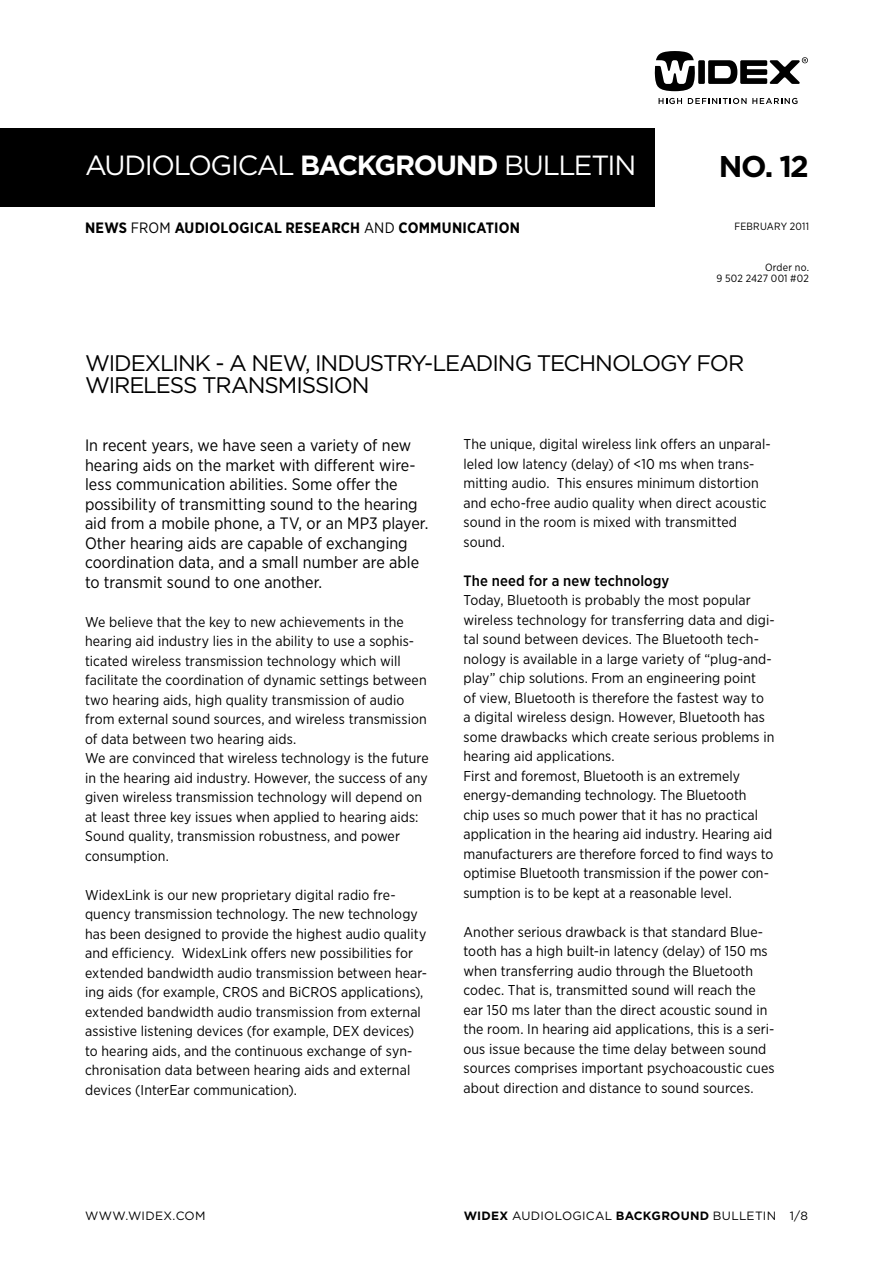
<style>
.page{position:relative;width:893px;height:1263px;background:#fff}
.page>*{position:absolute;margin:0;border:0;box-sizing:border-box;transform-origin:0 0}
.t1{font:700 30px "Gotham";color:#000}
.t2{font:27.75px "Gotham";letter-spacing:-.05em;color:#fff}
.t3{font:22.5px/22.5px "Gotham";letter-spacing:-.045em;color:#000}
.t4{font:16.5px/19.5px "Gotham Narrow";letter-spacing:-.005em;color:#000}
.t5{font:700 15px "Gotham Narrow";letter-spacing:.015em;color:#000}
.t6{font:500 15px "Gotham Narrow";letter-spacing:.01em;color:#000}
.t7{font:14.25px/19.5px "Gotham Narrow";letter-spacing:.005em;color:#000}
.t8{font:12px "Gotham";letter-spacing:.025em;color:#000}
.t9{font:10.5px/10.5px "Gotham Narrow";letter-spacing:.015em;color:#000;text-align:right}
.s1{font-weight:700}
.s2{font-weight:400}
</style>
<div class="page">
<svg style="left:655px;top:51px;width:40px;height:40px"></svg>
<div style="left:698px;top:60px;width:7px;height:24px;background:#000"></div>
<svg style="left:659px;top:98px;width:23px;height:6px"></svg>
<svg style="left:688px;top:98px;width:109px;height:6px"></svg>
<svg style="left:708px;top:57px;width:100px;height:27px"></svg>
<div style="left:0;top:128px;width:655px;height:78px;background:#000"></div>
<h2 class="t2" style="left:85px;top:148px;width:553px">AUDIOLOGICAL <span class="s1">BACKGROUND</span> BULLETIN</h2>
<p class="t5" style="left:85px;top:218px;width:434px">NEWS <span class="s2">from</span> AUDIOLOGICAL RESEARCH <span class="s2">and</span> COMMUNICATION</p>
<h1 class="t1" style="left:719px;top:147px;width:92px">NO. 12</h1>
<p class="t9" style="left:734px;top:220px;width:76px">february 2011</p>
<p class="t9" style="left:716px;top:262px;width:94px">Order no.<br>9 502 2427 001 #02</p>
<h3 class="t3" style="left:85px;top:351px;width:661px">WIDEXLINK - A N EW, I NDUSTRY-LEADING TECHNOLOGY FOR<br>WIRELESS TRANSMISSION</h3>
<p class="t4" style="left:85px;top:435px;width:345px">In recent years, we have seen a variety of new hearing aids on the market with different wire&shy;less communication abilities. Some offer the possibility of transmitting sound to the hearing aid from a mobile phone, a TV, or an M P3 player.<br>Other hearing aids are capable of exchanging coordination data, and a small number are able to transmit sound to one another.</p>
<p class="t7" style="left:85px;top:612px;width:345px">We believe that the key to new achievements in the hearing aid industry lies in the ability to use a sophis&shy;ticated wireless transmission technology which will facilitate the coordination of dynamic settings between two hearing aids, high quality transmission of audio from external sound sources, and wireless transmission of data between two hearing aids.<br>We are convinced that wireless technology is the future in the hearing aid industry. However, the success of any given wireless transmission technology will depend on at least three key issues when applied to hearing aids:<br>Sound quality, transmission robustness, and power consumption.</p>
<p class="t7" style="left:85px;top:885px;width:344px">WidexLink is our new proprietary digital radio fre&shy;quency transmission technology. The new technology has been designed to provide the highest audio quality and efficiency. WidexLink offers new possibilities for extended bandwidth audio transmission between hear&shy;ing aids (for example, CROS and BiCROS applications), extended bandwidth audio transmission from external assistive listening devices (for example, DEX devices) to hearing aids, and the continuous exchange of syn&shy;chronisation data between hearing aids and external devices (InterEar communication).</p>
<p class="t7" style="left:463px;top:434px;width:309px">The unique, digital wireless link offers an unparal&shy;leled low latency (delay) of &lt;10 ms when trans&shy;mitting audio. This ensures minimum distortion and echo-free audio quality when direct acoustic sound in the room is mixed with transmitted sound.</p>
<p class="t6" style="left:463px;top:571px;width:207px">The need for a new technology</p>
<p class="t7" style="left:463px;top:590px;width:313px">Today, Bluetooth is probably the most popular wireless technology for transferring data and digi&shy;tal sound between devices. The Bluetooth tech&shy;nology is available in a large variety of “plug-and&shy;play” chip solutions. From an engineering point<br>of view, Bluetooth is therefore the fastest way to<br>a digital wireless design. However, Bluetooth has some drawbacks which create serious problems in hearing aid applications.<br>First and foremost, Bluetooth is an extremely energy-demanding technology. The Bluetooth chip uses so much power that it has no practical application in the hearing aid industry. Hearing aid manufacturers are therefore forced to find ways to optimise Bluetooth transmission if the power con&shy;sumption is to be kept at a reasonable level.</p>
<p class="t7" style="left:463px;top:922px;width:313px">Another serious drawback is that standard Blue&shy;tooth has a high built-in latency (delay) of 150 ms when transferring audio through the Bluetooth codec. That is, transmitted sound will reach the ear 150 ms later than the direct acoustic sound in the room. In hearing aid applications, this is a seri&shy;ous issue because the time delay between sound sources comprises important psychoacoustic cues about direction and distance to sound sources.</p>
<p class="t8" style="left:85px;top:1208px;width:122px">WWW.WIDEX.COM</p>
<p class="t8" style="left:790px;top:1208px;width:20px">1/8</p>
<p class="t8" style="left:464px;top:1208px;width:314px"><span class="s1">WIDEX</span> AUDIOLOGICAL <span class="s1">BACKGROUND</span> BULLETIN</p>
</div>
